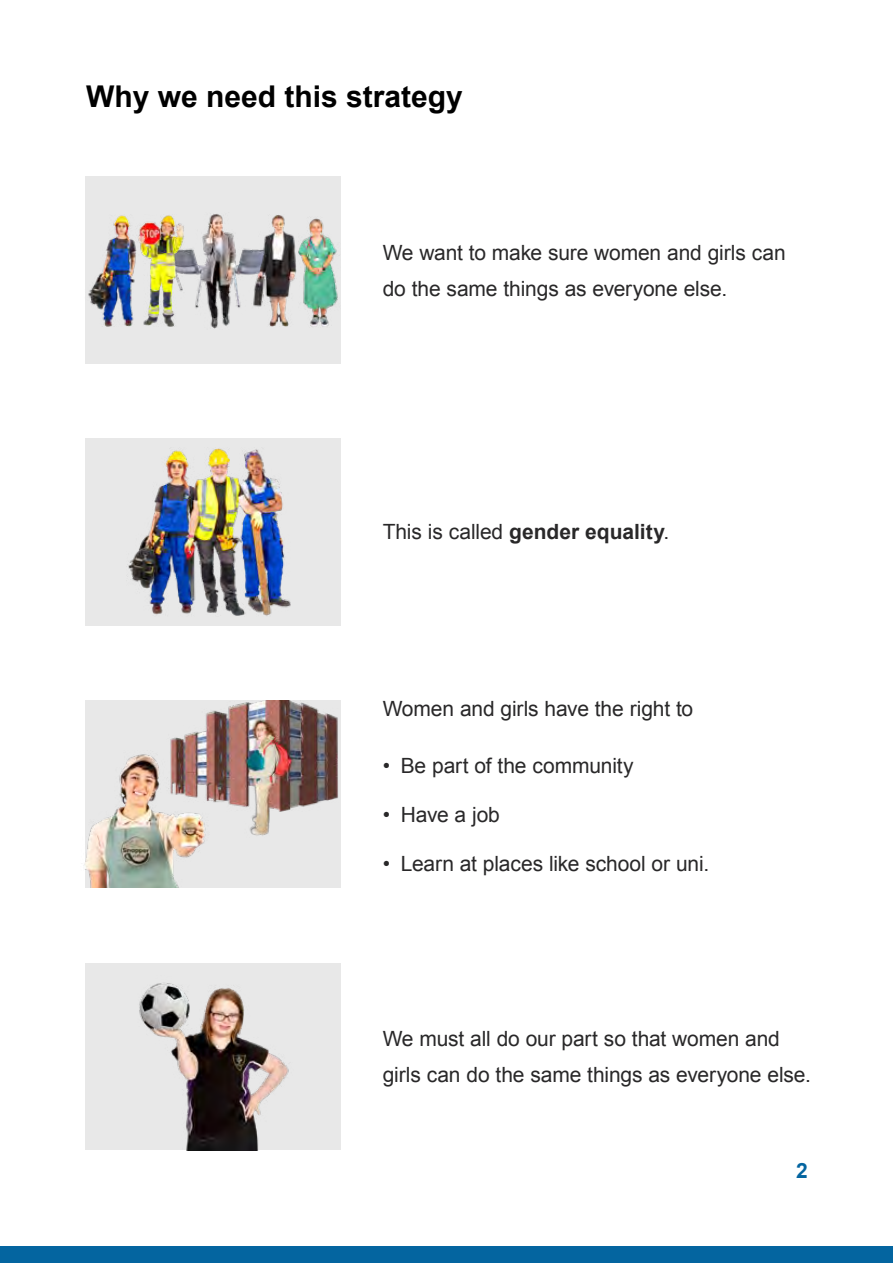
<style>
.page{position:relative;width:893px;height:1263px;background:#fff}
.page>*{position:absolute;margin:0;border:0;box-sizing:border-box;transform-origin:0 0}
.t1{font:700 30px "Arial";color:#000}
.t2{font:21px/36px "Arial";letter-spacing:-.005em;color:#292829}
.t3{font:700 21px "Arial";color:#292829}
.t4{font:700 21px "Arial";color:#0465a0}
.s1{font-weight:400}
</style>
<div class="page">
<div style="left:0;top:1246px;width:893px;height:17px;background:#0465a0"></div>
<div style="left:85px;top:439px;width:255px;height:187px;background:#e8e8e8"></div>
<img style="left:128px;top:448px;width:163px;height:168px">
<div style="left:85px;top:176px;width:255px;height:188px;background:#e8e8e8"></div>
<img style="left:88px;top:215px;width:72px;height:111px">
<img style="left:160px;top:214px;width:114px;height:115px">
<img style="left:299px;top:216px;width:42px;height:112px">
<img style="left:251px;top:215px;width:46px;height:111px">
<div style="left:85px;top:963px;width:255px;height:187px;background:#e8e8e8"></div>
<img style="left:139px;top:983px;width:150px;height:167px">
<div style="left:85px;top:701px;width:255px;height:187px;background:#e8e8e8"></div>
<img style="left:170px;top:701px;width:168px;height:135px">
<img style="left:84px;top:750px;width:129px;height:138px">
<h1 class="t1" style="left:86px;top:77px;width:378px">Why we need this strategy</h1>
<p class="t2" style="left:383px;top:234px;width:404px">We want to make sure women and girls can do the same things as everyone else.</p>
<p class="t3" style="left:383px;top:517px;width:288px"><span class="s1">This is called</span> gender equality<span class="s1">.</span></p>
<p class="t2" style="left:383px;top:691px;width:312px">Women and girls have the right to</p>
<p class="t2" style="left:383px;top:748px;width:252px">• Be part of the community</p>
<p class="t2" style="left:383px;top:797px;width:119px">• Have a job</p>
<p class="t2" style="left:383px;top:846px;width:328px">• Learn at places like school or uni.</p>
<p class="t2" style="left:383px;top:1021px;width:430px">We must all do our part so that women and girls can do the same things as everyone else.</p>
<p class="t4" style="left:796px;top:1157px;width:13px">2</p>
</div>
